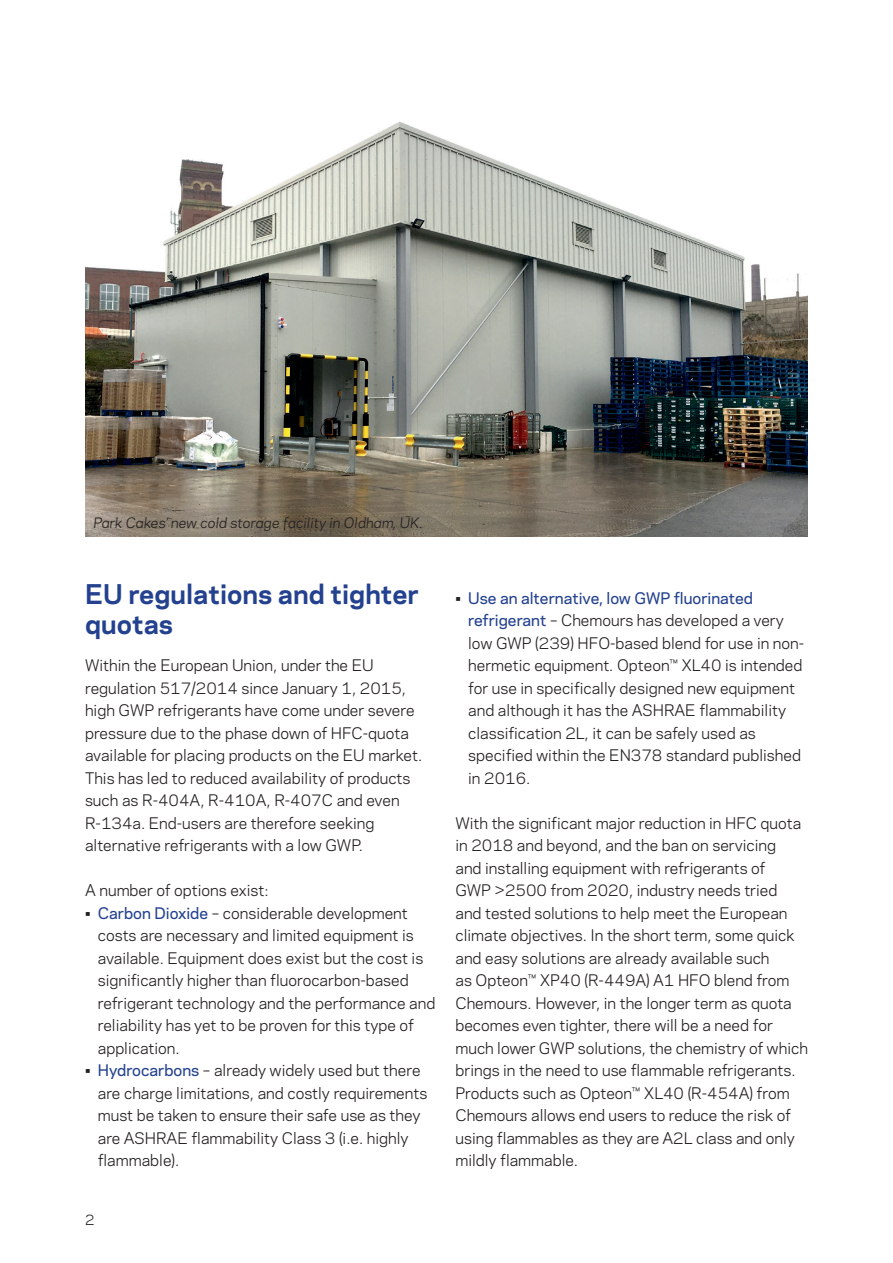
<style>
.page{position:relative;width:893px;height:1263px;background:#fff}
.page>*{position:absolute;margin:0;border:0;box-sizing:border-box;transform-origin:0 0}
.t1{font:700 25.5px/30px "Chemours Sans";color:#23418f}
.t2{font:15px/22.5px "Chemours Sans";color:#231f20}
.t3{font:italic 13.5px "Galaxie Polaris";color:#231f20}
.t4{font:13.5px "Chemours Sans";color:#231f20}
.s1{font-weight:500;color:#23418f}
</style>
<div class="page">
<img style="left:85px;top:121px;width:723px;height:415px">
<p class="t3" style="left:94px;top:512px;width:331px">Park Cakes’ new cold storage facility in Oldham, UK.</p>
<h1 class="t1" style="left:85px;top:577px;width:335px">EU regulations and tighter quotas</h1>
<p class="t2" style="left:85px;top:653px;width:339px">Within the European Union, under the EU regulation 517/2014 since January 1, 2015, high GWP refrigerants have come under severe pressure due to the phase down of HFC-quota available for placing products on the EU market.<br>This has led to reduced availability of products such as R-404A, R-410A, R-407C and even R-134a. End-users are therefore seeking alternative refrigerants with a low GWP.</p>
<p class="t2" style="left:85px;top:878px;width:185px">A number of options exist:</p>
<p class="t2" style="left:98px;top:901px;width:339px;text-indent:-13px">• <span class="s1">Carbon Dioxide</span> – considerable development costs are necessary and limited equipment is available. Equipment does exist but the cost is significantly higher than fluorocarbon-based refrigerant technology and the performance and reliability has yet to be proven for this type of application.</p>
<p class="t2" style="left:98px;top:1058px;width:331px;text-indent:-13px">• <span class="s1">Hydrocarbons</span> – already widely used but there are charge limitations, and costly requirements must be taken to ensure their safe use as they are ASHRAE flammability Class 3 (i.e. highly flammable).</p>
<p class="t4" style="left:85px;top:1209px;width:11px">2</p>
<p class="t2" style="left:468px;top:586px;width:337px;text-indent:-13px">• <span class="s1">Use an alternative, low GWP fluorinated refrigerant</span> – Chemours has developed a very low GWP (239) HFO-based blend for use in non&shy;hermetic equipment. Opteon™ XL40 is intended for use in specifically designed new equipment and although it has the ASHRAE flammability classification 2L, it can be safely used as specified within the EN378 standard published in 2016.</p>
<p class="t2" style="left:455px;top:811px;width:354px">With the significant major reduction in HFC quota in 2018 and beyond, and the ban on servicing<br>and installing equipment with refrigerants of<br>GWP &gt;2500 from 2020, industry needs tried<br>and tested solutions to help meet the European climate objectives. In the short term, some quick and easy solutions are already available such<br>as Opteon™ XP40 (R-449A) A1 HFO blend from Chemours. However, in the longer term as quota becomes even tighter, there will be a need for much lower GWP solutions, the chemistry of which brings in the need to use flammable refrigerants.<br>Products such as Opteon™ XL40 (R-454A) from Chemours allows end users to reduce the risk of using flammables as they are A2L class and only mildly flammable.</p>
</div>
